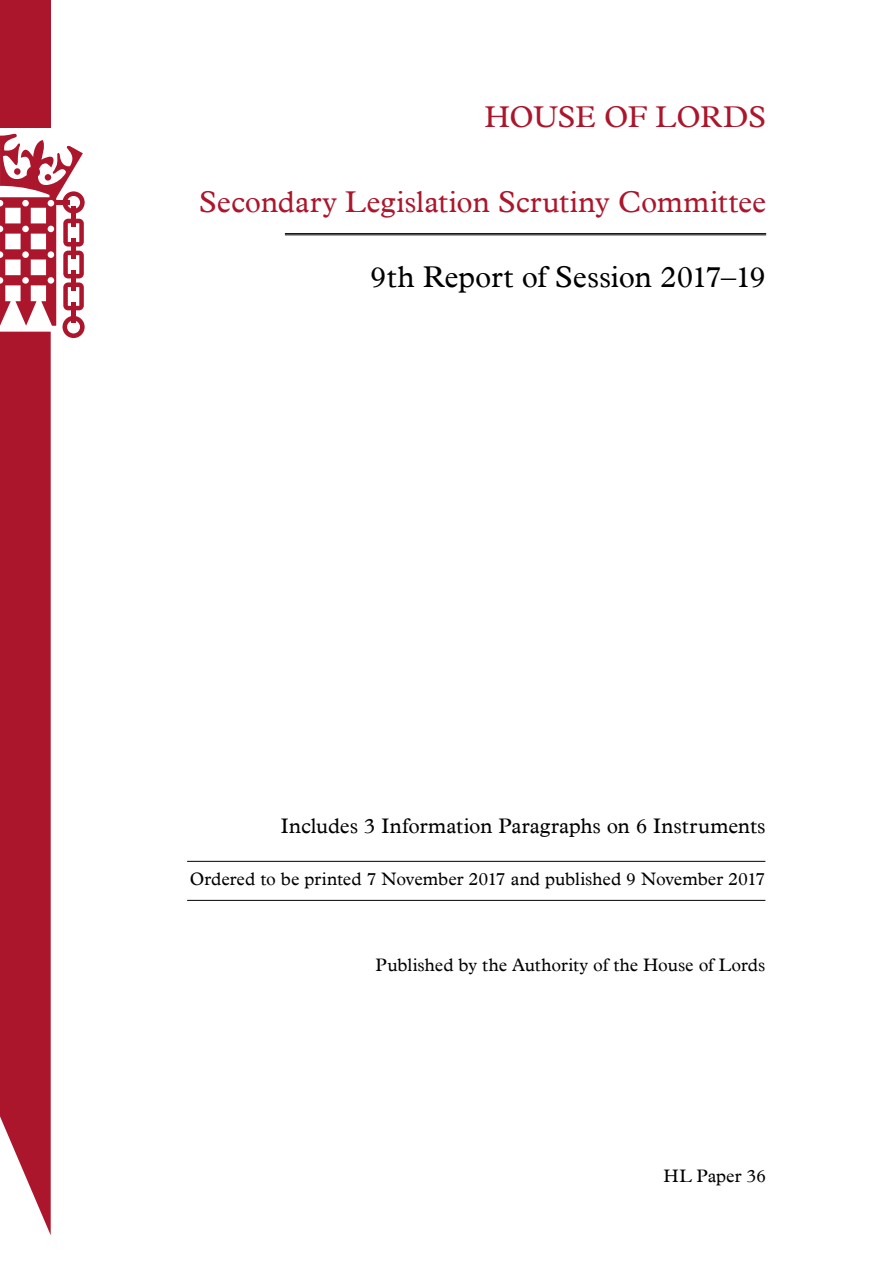
<style>
.page{position:relative;width:893px;height:1263px;background:#fff}
.page>*{position:absolute;margin:0;border:0;box-sizing:border-box;transform-origin:0 0}
.t1{font:30px "Plantin";letter-spacing:-.005em;color:#ac162c}
.t2{font:30px "Plantin";letter-spacing:-.005em;color:#000}
.t3{font:21px "Plantin";color:#000}
.t4{font:18px "Plantin";letter-spacing:-.005em;color:#000}
</style>
<div class="page">
<hr style="left:187px;top:861px;width:578px;height:1px;background:#000">
<hr style="left:187px;top:900px;width:578px;height:1px;background:#000">
<hr style="left:285px;top:233px;width:481px;height:1px;background:#000">
<hr style="left:285px;top:235px;width:481px;height:1px;background:#000">
<div style="left:0;top:0;width:51px;height:128px;background:#ac162c"></div>
<svg style="left:0;top:133px;width:85px;height:205px"></svg>
<svg style="left:0;top:332px;width:51px;height:903px;background:#b1263a"></svg>
<h1 class="t1" style="left:485px;top:100px;width:283px">HOUSE OF LORDS</h1>
<h1 class="t1" style="left:199px;top:185px;width:568px">Secondary Legislation Scrutiny Committee</h1>
<h1 class="t2" style="left:370px;top:259px;width:397px">9th Report of Session 2017–19</h1>
<p class="t3" style="left:281px;top:814px;width:486px">Includes 3 Information Paragraphs on 6 Instruments</p>
<p class="t4" style="left:190px;top:869px;width:577px">Ordered to be printed 7 November 2017 and published 9 November 2017</p>
<p class="t4" style="left:376px;top:955px;width:391px">Published by the Authority of the House of Lords</p>
<p class="t4" style="left:663px;top:1165px;width:104px">HL Paper 36</p>
</div>
